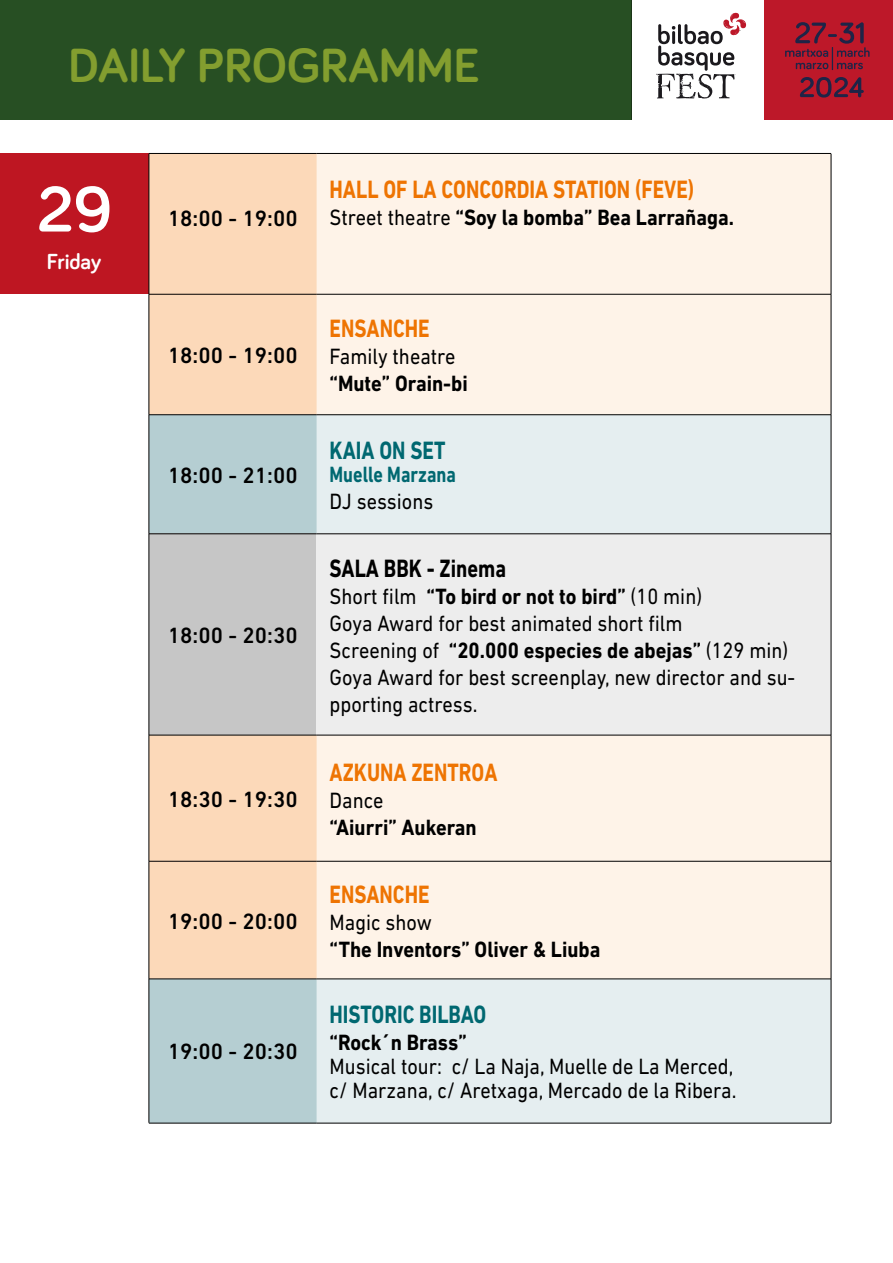
<style>
.page{position:relative;width:893px;height:1263px;background:#fff}
.page>*{position:absolute;margin:0;border:0;box-sizing:border-box;transform-origin:0 0}
.t1{font:700 66.15px "Bariol";color:#fff}
.t2{font:700 49.5px "Bariol";color:#839e2f}
.t3{font:700 25.5px "DIN Next LT Pro";color:#ee7402;scale:.8 1}
.t4{font:700 25.5px "DIN Next LT Pro";color:#006871;scale:.8 1}
.t5{font:700 25.5px "DIN Next LT Pro";color:#000;scale:.8 1}
.t6{font:22.5px/27px "DIN Next LT Pro";color:#000;scale:.9 1}
.t7{font:700 22.5px "DIN Next LT Pro";color:#000;scale:.9 1}
.t8{font:500 22.5px "DIN Next LT Pro";color:#000}
.t9{font:700 22.5px "DIN Next LT Pro";color:#006871;scale:.8 1}
.t10{font:700 22.5px "Bariol";color:#fff}
.s1{font-weight:400}
.s2{font-weight:700}
</style>
<div class="page">
<div style="left:0;top:0;width:893px;height:120px;background:#274f23"></div>
<div style="left:762px;top:0;width:131px;height:119px;background:#bd1829"></div>
<svg style="left:800px;top:77px;width:64px;height:21px"></svg>
<svg style="left:785px;top:22px;width:85px;height:48px"></svg>
<svg style="left:632px;top:0;width:132px;height:120px;background:#e7e4e5"></svg>
<div style="left:0;top:153px;width:148px;height:141px;background:#be1622"></div>
<div style="left:150px;top:154px;width:167px;height:260px;background:#fcd9b9"></div>
<div style="left:317px;top:154px;width:514px;height:260px;background:#fef3e8"></div>
<svg style="left:150px;top:415px;width:167px;height:708px;background:#d6d2c5"></svg>
<svg style="left:317px;top:415px;width:514px;height:708px;background:#f0efeb"></svg>
<div style="left:149px;top:534px;width:168px;height:201px;background:#c6c6c6"></div>
<div style="left:317px;top:534px;width:514px;height:201px;background:#ededed"></div>
<hr style="left:149px;top:153px;width:168px;height:1px;background:#000">
<hr style="left:317px;top:153px;width:514px;height:1px;background:#000">
<hr style="left:149px;top:294px;width:168px;height:1px;background:#000">
<hr style="left:317px;top:294px;width:514px;height:1px;background:#000">
<hr style="left:149px;top:414px;width:168px;height:1px;background:#000">
<hr style="left:317px;top:414px;width:514px;height:1px;background:#000">
<hr style="left:149px;top:533px;width:168px;height:1px;background:#000">
<hr style="left:317px;top:533px;width:514px;height:1px;background:#000">
<hr style="left:149px;top:735px;width:168px;height:1px;background:#000">
<hr style="left:317px;top:735px;width:514px;height:1px;background:#000">
<hr style="left:149px;top:861px;width:168px;height:1px;background:#000">
<hr style="left:317px;top:861px;width:514px;height:1px;background:#000">
<hr style="left:149px;top:978px;width:168px;height:1px;background:#000">
<hr style="left:317px;top:978px;width:514px;height:1px;background:#000">
<hr style="left:149px;top:1123px;width:168px;height:1px;background:#000">
<hr style="left:317px;top:1123px;width:514px;height:1px;background:#000">
<hr style="left:149px;top:154px;width:1px;height:140px;background:#000">
<hr style="left:831px;top:154px;width:1px;height:140px;background:#000">
<hr style="left:149px;top:294px;width:1px;height:121px;background:#000">
<hr style="left:831px;top:294px;width:1px;height:121px;background:#000">
<hr style="left:149px;top:415px;width:1px;height:119px;background:#000">
<hr style="left:831px;top:415px;width:1px;height:119px;background:#000">
<hr style="left:149px;top:534px;width:1px;height:201px;background:#000">
<hr style="left:831px;top:534px;width:1px;height:201px;background:#000">
<hr style="left:149px;top:735px;width:1px;height:126px;background:#000">
<hr style="left:831px;top:735px;width:1px;height:126px;background:#000">
<hr style="left:149px;top:861px;width:1px;height:118px;background:#000">
<hr style="left:831px;top:861px;width:1px;height:118px;background:#000">
<hr style="left:149px;top:979px;width:1px;height:144px;background:#000">
<hr style="left:831px;top:979px;width:1px;height:144px;background:#000">
<h2 class="t2" style="left:68px;top:32px;width:413px">DAILY PROGRAMME</h2>
<h1 class="t1" style="left:37px;top:164px;width:77px">29</h1>
<p class="t10" style="left:47px;top:246px;width:56px">Friday</p>
<p class="t8" style="left:168px;top:205px;width:131px">18:00 - 19:00</p>
<p class="t3" style="left:330px;top:175px;width:457px">HALL OF LA CONCORDIA STATION (FEVE)</p>
<p class="t7" style="left:330px;top:204px;width:451px"><span class="s1">Street theatre</span> “Soy la bomba” Bea Larrañaga.</p>
<p class="t8" style="left:168px;top:342px;width:131px">18:00 - 19:00</p>
<p class="t8" style="left:168px;top:462px;width:131px">18:00 - 21:00</p>
<p class="t8" style="left:168px;top:622px;width:131px">18:00 - 20:30</p>
<p class="t8" style="left:168px;top:786px;width:131px">18:30 - 19:30</p>
<p class="t8" style="left:168px;top:908px;width:131px">19:00 - 20:00</p>
<p class="t8" style="left:168px;top:1039px;width:131px">19:00 - 20:30</p>
<p class="t3" style="left:330px;top:313px;width:127px">ENSANCHE</p>
<p class="t6" style="left:330px;top:343px;width:142px">Family theatre</p>
<p class="t7" style="left:330px;top:370px;width:155px">“Mute” Orain-bi</p>
<p class="t4" style="left:330px;top:435px;width:146px">KAIA ON SET</p>
<p class="t9" style="left:330px;top:461px;width:160px">Muelle Marzana</p>
<p class="t6" style="left:330px;top:487px;width:117px">DJ sessions</p>
<p class="t5" style="left:330px;top:553px;width:222px">SALA BBK - Zinema</p>
<p class="t6" style="left:330px;top:582px;width:519px">Short film <span class="s2">“To bird or not to bird”</span> (10 min)<br>Goya Award for best animated short film<br>Screening of <span class="s2">“20.000 especies de abejas”</span> (129 min)<br>Goya Award for best screenplay, new director and su&shy;pporting actress.</p>
<p class="t3" style="left:330px;top:757px;width:211px">AZKUNA ZENTROA</p>
<p class="t6" style="left:330px;top:786px;width:61px">Dance</p>
<p class="t7" style="left:330px;top:814px;width:165px">“Aiurri” Aukeran</p>
<p class="t3" style="left:330px;top:879px;width:127px">ENSANCHE</p>
<p class="t6" style="left:330px;top:908px;width:115px">Magic show</p>
<p class="t7" style="left:330px;top:936px;width:302px">“The Inventors” Oliver &amp; Liuba</p>
<p class="t4" style="left:330px;top:999px;width:197px">HISTORIC BILBAO</p>
<p class="t7" style="left:330px;top:1029px;width:154px">“Rock´n Brass”</p>
<p class="t6" style="left:330px;top:1054px;width:454px;line-height:24px">Musical tour: c/ La Naja, Muelle de La Merced, c/ Marzana, c/ Aretxaga, Mercado de la Ribera.</p>
</div>
